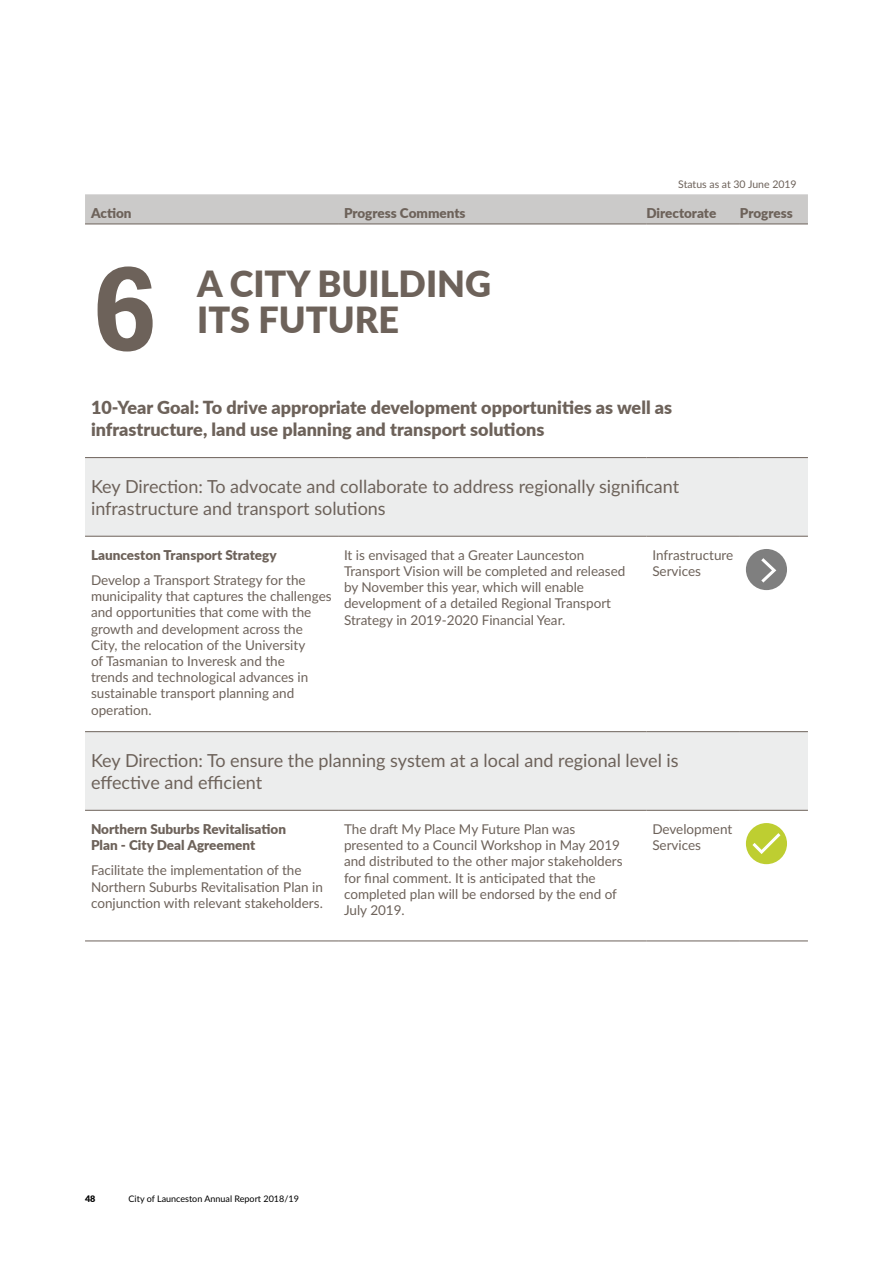
<style>
.page{position:relative;width:893px;height:1263px;background:#fff}
.page>*{position:absolute;margin:0;border:0;box-sizing:border-box;transform-origin:0 0}
.t1{font:700 121.5px "Rockwell";color:#6d625a}
.t2{font:900 36px "Lato";color:#6d625a}
.t3{font:18px/21.6px "Lato";color:#6d625a}
.t4{font:900 18px/22.5px "Lato";color:#6d625a}
.t5{font:13.5px/16.2px "Lato";color:#6d625a}
.t6{font:900 13.5px/16.2px "Lato";color:#6d625a}
.t7{font:10.5px "Lato";color:#6d625a}
.t8{font:9px "Lato";color:#000}
.t9{font:900 9px "Lato";color:#000}
</style>
<div class="page">
<div style="left:85px;top:194px;width:723px;height:30px;background:#cbcac9"></div>
<svg style="left:85px;top:458px;width:723px;height:352px"></svg>
<hr style="left:85px;top:940px;width:253px;height:1px;background:#6d625a">
<hr style="left:338px;top:940px;width:308px;height:1px;background:#6d625a">
<hr style="left:646px;top:940px;width:94px;height:1px;background:#6d625a">
<hr style="left:740px;top:940px;width:68px;height:1px;background:#6d625a">
<hr style="left:85px;top:731px;width:253px;height:1px;background:#6d625a">
<hr style="left:338px;top:731px;width:308px;height:1px;background:#6d625a">
<hr style="left:646px;top:731px;width:94px;height:1px;background:#6d625a">
<hr style="left:740px;top:731px;width:68px;height:1px;background:#6d625a">
<hr style="left:85px;top:810px;width:253px;height:1px;background:#6d625a">
<hr style="left:338px;top:810px;width:308px;height:1px;background:#6d625a">
<hr style="left:646px;top:810px;width:94px;height:1px;background:#6d625a">
<hr style="left:740px;top:810px;width:68px;height:1px;background:#6d625a">
<hr style="left:85px;top:224px;width:253px;height:1px;background:#6d625a">
<hr style="left:338px;top:224px;width:308px;height:1px;background:#6d625a">
<hr style="left:646px;top:224px;width:94px;height:1px;background:#6d625a">
<hr style="left:740px;top:224px;width:68px;height:1px;background:#6d625a">
<hr style="left:85px;top:457px;width:253px;height:1px;background:#6d625a">
<hr style="left:338px;top:457px;width:308px;height:1px;background:#6d625a">
<hr style="left:646px;top:457px;width:94px;height:1px;background:#6d625a">
<hr style="left:740px;top:457px;width:68px;height:1px;background:#6d625a">
<hr style="left:85px;top:536px;width:253px;height:1px;background:#6d625a">
<hr style="left:338px;top:536px;width:308px;height:1px;background:#6d625a">
<hr style="left:646px;top:536px;width:94px;height:1px;background:#6d625a">
<hr style="left:740px;top:536px;width:68px;height:1px;background:#6d625a">
<div style="left:746px;top:549px;width:41px;height:41px;background:#7f7f7f;border-radius:50%"></div>
<svg style="left:761px;top:558px;width:16px;height:25px"></svg>
<div style="left:746px;top:823px;width:41px;height:41px;background:#bece31;border-radius:50%"></div>
<svg style="left:749px;top:830px;width:35px;height:26px"></svg>
<p class="t7" style="left:678px;top:177px;width:120px">Status as at 30 June 2019</p>
<p class="t6" style="left:91px;top:204px;width:42px">Action</p>
<p class="t6" style="left:344px;top:204px;width:123px">Progress Comments</p>
<p class="t6" style="left:646px;top:204px;width:71px">Directorate</p>
<p class="t6" style="left:740px;top:204px;width:54px">Progress</p>
<h1 class="t1" style="left:91px;top:236px;width:69px">6</h1>
<h2 class="t2" style="left:197px;top:257px;width:296px">A CITY BUILDING</h2>
<h2 class="t2" style="left:197px;top:293px;width:203px">ITS FUTURE</h2>
<h3 class="t4" style="left:91px;top:395px;width:583px">10-Year Goal: To drive appropriate development opportunities as well as infrastructure, land use planning and transport solutions</h3>
<h3 class="t3" style="left:91px;top:475px;width:590px">Key Direction: To advocate and collaborate to address regionally significant infrastructure and transport solutions</h3>
<p class="t6" style="left:91px;top:546px;width:187px">Launceston Transport Strategy</p>
<p class="t5" style="left:91px;top:571px;width:242px">Develop a Transport Strategy for the municipality that captures the challenges and opportunities that come with the growth and development across the City, the relocation of the University<br>of Tasmanian to Inveresk and the<br>trends and technological advances in sustainable transport planning and operation.</p>
<p class="t5" style="left:344px;top:546px;width:283px">It is envisaged that a Greater Launceston Transport Vision will be completed and released by November this year, which will enable development of a detailed Regional Transport Strategy in 2019-2020 Financial Year.</p>
<p class="t5" style="left:652px;top:546px;width:83px">Infrastructure<br>Services</p>
<h3 class="t3" style="left:91px;top:749px;width:589px">Key Direction: To ensure the planning system at a local and regional level is effective and efficient</h3>
<p class="t6" style="left:91px;top:820px;width:197px">Northern Suburbs Revitalisation<br>Plan - City Deal Agreement</p>
<p class="t5" style="left:91px;top:862px;width:233px">Facilitate the implementation of the<br>Northern Suburbs Revitalisation Plan in conjunction with relevant stakeholders.</p>
<p class="t5" style="left:344px;top:820px;width:280px">The draft My Place My Future Plan was presented to a Council Workshop in May 2019 and distributed to the other major stakeholders for final comment. It is anticipated that the completed plan will be endorsed by the end of July 2019.</p>
<p class="t5" style="left:652px;top:820px;width:81px">Development<br>Services</p>
<p class="t9" style="left:85px;top:1192px;width:12px">48</p>
<p class="t8" style="left:129px;top:1192px;width:172px">City of Launceston Annual Report 2018/19</p>
</div>
